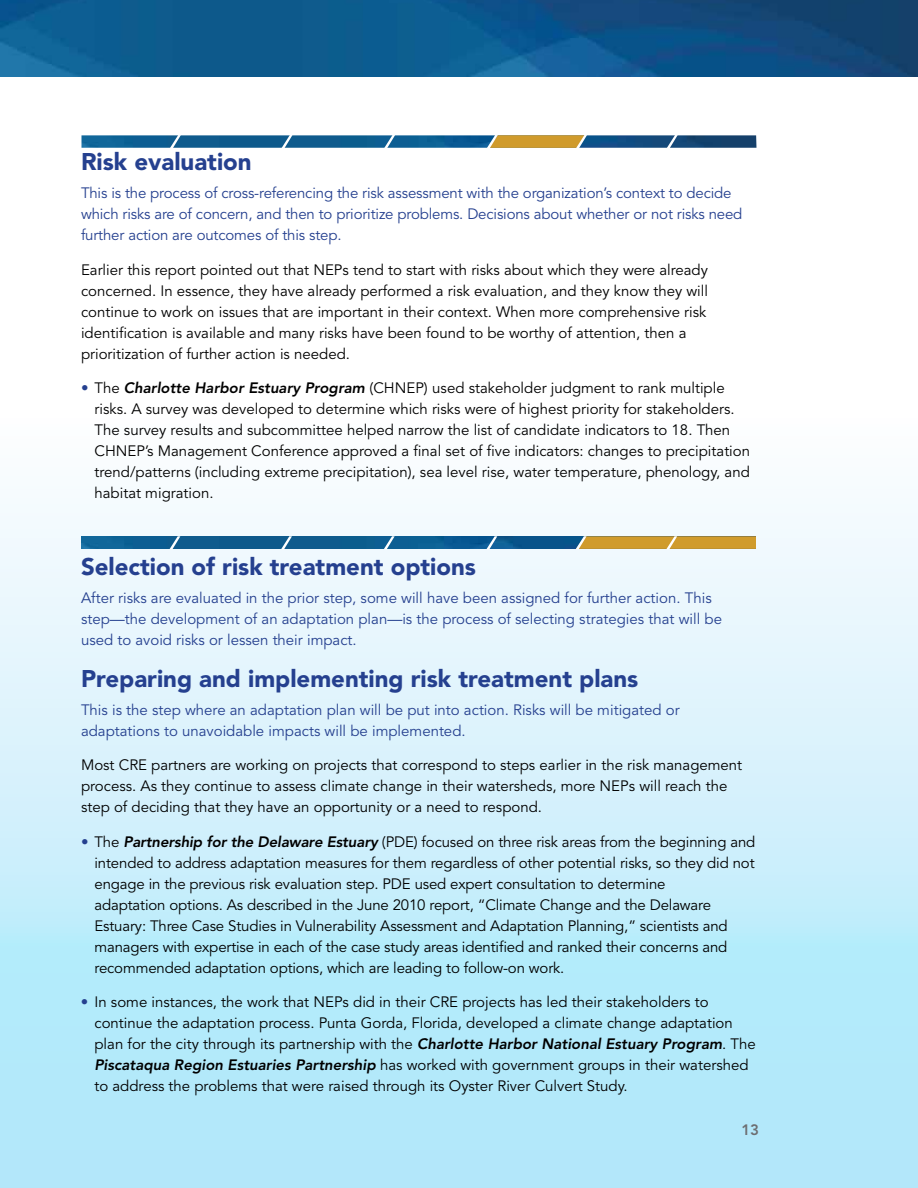
<style>
.page{position:relative;width:918px;height:1188px;background:#fff}
.page>*{position:absolute;margin:0;border:0;box-sizing:border-box;transform-origin:0 0}
.t1{font:900 24px "Avenir LT Std";color:#25408f}
.t2{font:15px/21px "Avenir LT Std";color:#000}
.t3{font:15px/21px "Avenir LT Std";color:#25408f}
.t4{font:800 15px "Avenir LT Std";color:#6d6e71}
.s1{color:#25408f}
.s2{font-weight:800;font-style:italic}
</style>
<div class="page">
<div style="left:0;top:415px;width:918px;height:773px;background:linear-gradient(to bottom,#fffdfe,#a6e5fa)"></div>
<img style="left:81px;top:135px;width:675px;height:13px">
<svg style="left:170px;top:135px;width:11px;height:13px"></svg>
<svg style="left:281px;top:135px;width:11px;height:13px"></svg>
<svg style="left:384px;top:135px;width:11px;height:13px"></svg>
<svg style="left:487px;top:135px;width:100px;height:13px"></svg>
<svg style="left:667px;top:135px;width:11px;height:13px"></svg>
<img style="left:81px;top:536px;width:495px;height:13px">
<svg style="left:169px;top:536px;width:11px;height:13px"></svg>
<svg style="left:281px;top:536px;width:11px;height:13px"></svg>
<svg style="left:384px;top:536px;width:11px;height:13px"></svg>
<svg style="left:486px;top:536px;width:11px;height:13px"></svg>
<svg style="left:576px;top:536px;width:180px;height:13px;background:#c79936"></svg>
<img style="left:0;top:0;width:918px;height:76px">
<h2 class="t1" style="left:81px;top:147px;width:172px">risk evaluation</h2>
<p class="t3" style="left:81px;top:183px;width:663px">This is the process of cross-referencing the risk assessment with the organization’s context to decide which risks are of concern, and then to prioritize problems. Decisions about whether or not risks need further action are outcomes of this step.</p>
<p class="t2" style="left:81px;top:259px;width:629px">Earlier this report pointed out that NEPs tend to start with risks about which they were already concerned. In essence, they have already performed a risk evaluation, and they know they will continue to work on issues that are important in their context. When more comprehensive risk identification is available and many risks have been found to be worthy of attention, then a prioritization of further action is needed.</p>
<p class="t2" style="left:94px;top:378px;width:657px;text-indent:-14px"><span class="s1">•</span> The <span class="s2">Charlotte Harbor Estuary Program</span> (CHNEP) used stakeholder judgment to rank multiple risks. A survey was developed to determine which risks were of highest priority for stakeholders.<br>The survey results and subcommittee helped narrow the list of candidate indicators to 18. Then CHNEP’s Management Conference approved a final set of five indicators: changes to precipitation trend/patterns (including extreme precipitation), sea level rise, water temperature, phenology, and habitat migration.</p>
<h2 class="t1" style="left:81px;top:552px;width:396px">selection of risk treatment options</h2>
<p class="t3" style="left:81px;top:587px;width:643px">After risks are evaluated in the prior step, some will have been assigned for further action. This step—the development of an adaptation plan—is the process of selecting strategies that will be used to avoid risks or lessen their impact.</p>
<h2 class="t1" style="left:81px;top:664px;width:559px">Preparing and implementing risk treatment plans</h2>
<p class="t3" style="left:81px;top:699px;width:600px">This is the step where an adaptation plan will be put into action. Risks will be mitigated or adaptations to unavoidable impacts will be implemented.</p>
<p class="t2" style="left:81px;top:755px;width:663px">Most CRE partners are working on projects that correspond to steps earlier in the risk management process. As they continue to assess climate change in their watersheds, more NEPs will reach the step of deciding that they have an opportunity or a need to respond.</p>
<p class="t2" style="left:94px;top:831px;width:662px;text-indent:-13px"><span class="s1">•</span> The <span class="s2">Partnership for the Delaware Estuary</span> (PDE) focused on three risk areas from the beginning and intended to address adaptation measures for them regardless of other potential risks, so they did not engage in the previous risk evaluation step. PDE used expert consultation to determine<br>adaptation options. As described in the June 2010 report, “Climate Change and the Delaware Estuary: Three Case Studies in Vulnerability Assessment and Adaptation Planning,” scientists and managers with expertise in each of the case study areas identified and ranked their concerns and recommended adaptation options, which are leading to follow-on work.</p>
<p class="t2" style="left:94px;top:992px;width:663px;text-indent:-14px"><span class="s1">•</span> In some instances, the work that NEPs did in their CRE projects has led their stakeholders to continue the adaptation process. Punta Gorda, Florida, developed a climate change adaptation plan for the city through its partnership with the <span class="s2">Charlotte Harbor National Estuary Program</span>. The <span class="s2">Piscataqua Region Estuaries Partnership</span> has worked with government groups in their watershed to address the problems that were raised through its Oyster River Culvert Study.</p>
<p class="t4" style="left:741px;top:1120px;width:19px">13</p>
</div>
